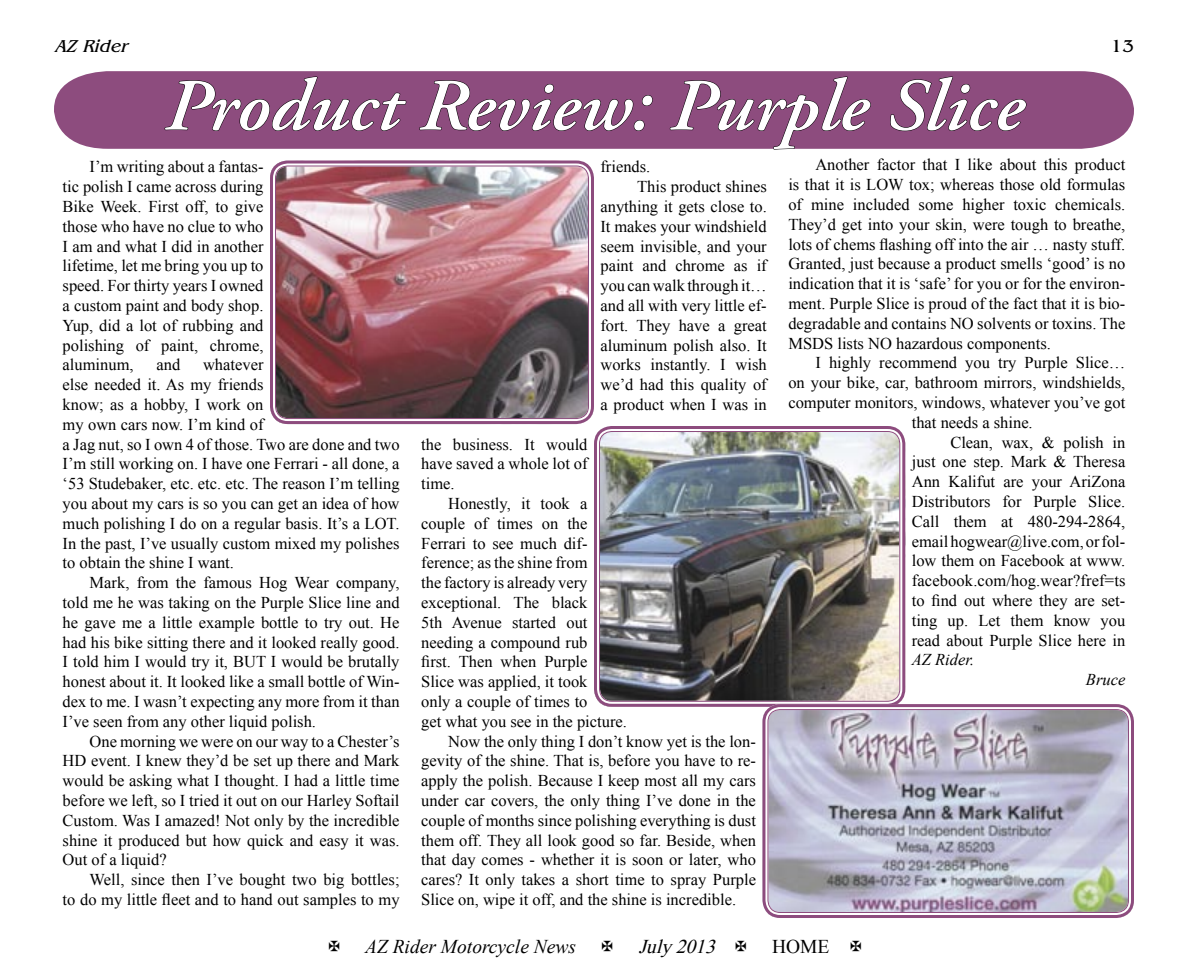
<style>
.page{position:relative;width:1188px;height:972px;background:#fff}
.page>*{position:absolute;margin:0;border:0;box-sizing:border-box;transform-origin:0 0}
.t1{font:italic 600 73.5px "Adobe Garamond Pro";color:#fff;scale:1.05 1}
.t2{font:italic 19.5px "Times New Roman";color:#000}
.t3{font:italic 19.5px "Times New Roman";color:#000}
.t4{font:19.5px "Times New Roman";color:#000}
.t5{font:italic 18px "Benguiat";color:#000}
.t6{font:18px "Benguiat";color:#000}
.t7{font:16.5px/19.8px "Times New Roman";color:#000;text-align:justify}
.t8{font:italic 16.5px "Times New Roman";color:#000}
.s1{font-style:italic}
</style>
<div class="page">
<svg style="left:54px;top:71px;width:1080px;height:78px;background:#935685"></svg>
<svg style="left:165px;top:76px;width:241px;height:55px;background:#7e4470"></svg>
<svg style="left:419px;top:80px;width:234px;height:51px;background:#7e4370"></svg>
<svg style="left:670px;top:76px;width:201px;height:74px;background:#834876"></svg>
<svg style="left:890px;top:76px;width:137px;height:56px;background:#7d4370"></svg>
<svg style="left:594px;top:426px;width:312px;height:279px"></svg>
<img style="left:599px;top:430px;width:302px;height:271px">
<svg style="left:270px;top:160px;width:324px;height:263px"></svg>
<img style="left:275px;top:165px;width:314px;height:254px">
<svg style="left:761px;top:703px;width:373px;height:214px"></svg>
<svg style="left:767px;top:709px;width:362px;height:204px;background:#b3b2c1"></svg>
<p class="t5" style="left:54px;top:37px;width:80px">AZ Rider</p>
<p class="t6" style="left:1111px;top:37px;width:25px">13</p>
<p class="t1" style="left:165px;top:64px;width:819px">Product Review: Purple Slice</p>
<p class="t7" style="left:63px;top:157px;width:202px;text-indent:27px">I’m writing about a fantas&shy;tic polish I came across during Bike Week. First off, to give those who have no clue to who I am and what I did in another lifetime, let me bring you up to speed. For thirty years I owned a custom paint and body shop.<br>Yup, did a lot of rubbing and polishing of paint, chrome, aluminum,</p>
<p class="t7" style="left:788px;top:155px;width:338px;text-indent:27px">Another factor that I like about this product is that it is LOW tox; whereas those old formulas of mine included some higher toxic chemicals.<br>They’d get into your skin, were tough to breathe, lots of chems flashing off into the air … nasty stuff.<br>Granted, just because a product smells ‘good’ is no indication that it is ‘safe’ for you or for the environ&shy;ment. Purple Slice is proud of the fact that it is bio&shy;degradable and contains NO solvents or toxins. The MSDS lists NO hazardous components.</p>
<p class="t7" style="left:815px;top:353px;width:311px">I highly recommend you try Purple Slice…</p>
<p class="t7" style="left:788px;top:373px;width:338px">on your bike, car, bathroom mirrors, windshields,</p>
<p class="t7" style="left:788px;top:392px;width:338px">computer monitors, windows, whatever you’ve got</p>
<p class="t7" style="left:912px;top:412px;width:122px">that needs a shine.</p>
<p class="t7" style="left:912px;top:432px;width:215px;text-indent:39px">Clean, wax, &amp; polish in just one step. Mark &amp; Theresa Ann Kalifut are your AriZona Distributors for Purple Slice.<br>Call them at 480-294-2864, email hogwear@live.com, or fol&shy;low them on Facebook at www. facebook.com/hog.wear?fref=ts to find out where they are set&shy;ting up. Let them know you read about Purple Slice here in <span class="s1">AZ Rider.</span></p>
<p class="t8" style="left:1086px;top:668px;width:41px">Bruce</p>
<p class="t7" style="left:600px;top:157px;width:51px">friends.</p>
<p class="t7" style="left:600px;top:177px;width:168px;text-indent:37px">This product shines anything it gets close to.<br>It makes your windshield seem invisible, and your paint and chrome as if you can walk through it… and all with very little ef&shy;fort. They have a great aluminum polish also. It works instantly. I wish we’d had this quality of a product when I was in</p>
<p class="t7" style="left:63px;top:355px;width:338px;text-align:left;text-indent:140px">whatever<br>else needed it. As my friends<br>know; as a hobby, I work on<br>my own cars now. I’m kind of<br>a Jag nut, so I own 4 of those. Two are done and two I’m still working on. I have one Ferrari - all done, a ‘53 Studebaker, etc. etc. etc. The reason I’m telling you about my cars is so you can get an idea of how much polishing I do on a regular basis. It’s a LOT.<br>In the past, I’ve usually custom mixed my polishes to obtain the shine I want.</p>
<p class="t7" style="left:63px;top:573px;width:338px;text-indent:27px">Mark, from the famous Hog Wear company, told me he was taking on the Purple Slice line and he gave me a little example bottle to try out. He had his bike sitting there and it looked really good.<br>I told him I would try it, BUT I would be brutally honest about it. It looked like a small bottle of Win&shy;dex to me. I wasn’t expecting any more from it than I’ve seen from any other liquid polish.</p>
<p class="t7" style="left:63px;top:731px;width:338px;text-indent:27px">One morning we were on our way to a Chester’s HD event. I knew they’d be set up there and Mark would be asking what I thought. I had a little time before we left, so I tried it out on our Harley Softail Custom. Was I amazed! Not only by the incredible shine it produced but how quick and easy it was.<br>Out of a liquid?</p>
<p class="t7" style="left:63px;top:870px;width:338px;text-align:right">Well, since then I’ve bought two big bottles;<br>to do my little fleet and to hand out samples to my</p>
<p class="t7" style="left:156px;top:355px;width:25px">and</p>
<p class="t7" style="left:421px;top:434px;width:168px">the business. It would have saved a whole lot of time.</p>
<p class="t7" style="left:421px;top:493px;width:207px;text-align:left;text-indent:27px">Honestly, it took a couple of times on the<br>Ferrari to see much dif&shy;ference; as the shine from<br>the factory is already very exceptional. The black<br>5th Avenue started out needing a compound rub<br>first. Then when Purple<br>Slice was applied, it took<br>only a couple of times to<br>get what you see in the picture.</p>
<p class="t7" style="left:421px;top:731px;width:336px;text-indent:27px">Now the only thing I don’t know yet is the lon&shy;gevity of the shine. That is, before you have to re&shy;apply the polish. Because I keep most all my cars under car covers, the only thing I’ve done in the couple of months since polishing everything is dust them off. They all look good so far. Beside, when that day comes - whether it is soon or later, who cares? It only takes a short time to spray Purple Slice on, wipe it off, and the shine is incredible.</p>
<p class="t2" style="left:365px;top:933px;width:213px">AZ Rider Motorcycle News</p>
<p class="t3" style="left:638px;top:933px;width:85px">July2013</p>
<p class="t4" style="left:772px;top:933px;width:59px">HOME</p>
</div>
